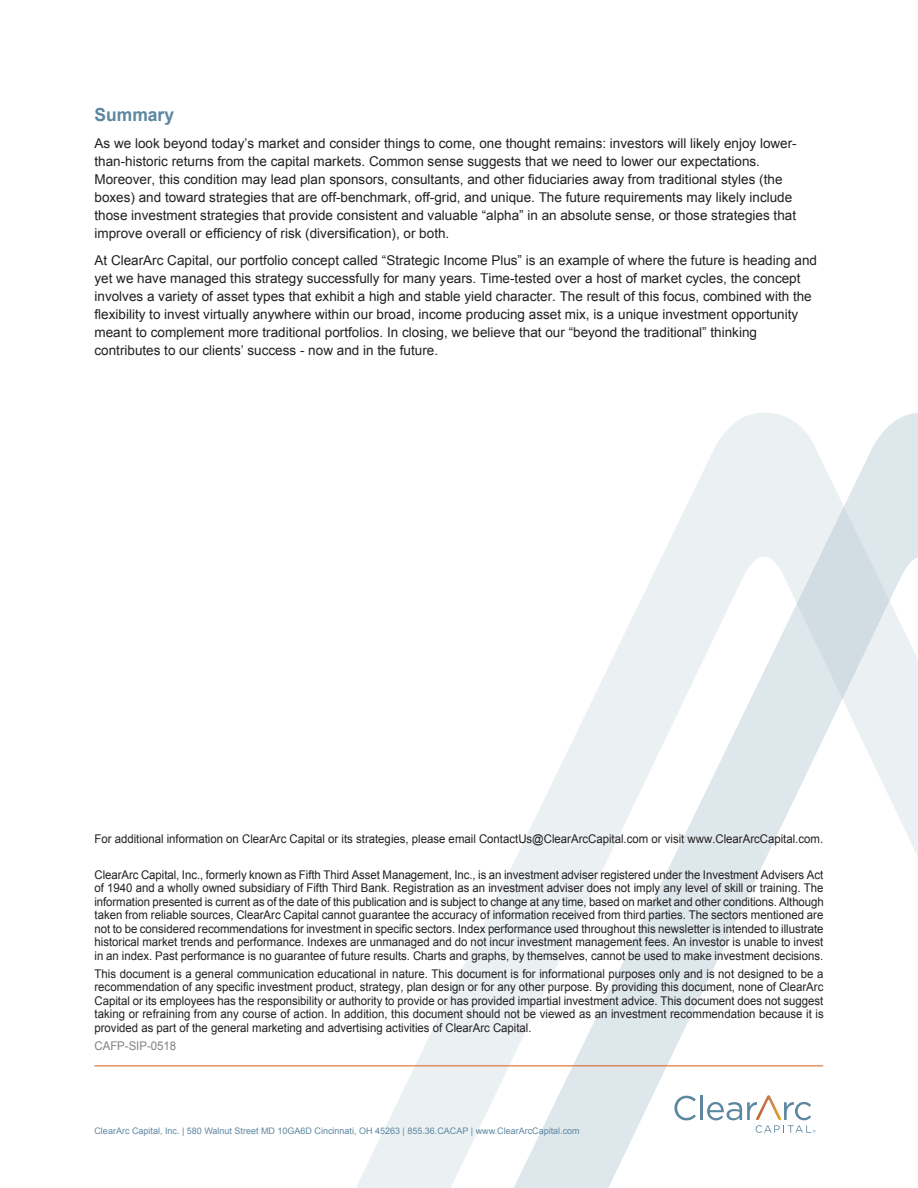
<style>
.page{position:relative;width:918px;height:1188px;background:#fff}
.page>*{position:absolute;margin:0;border:0;box-sizing:border-box;transform-origin:0 0}
.t1{font:700 18px "Arial";color:#5c87a1}
.t2{font:13.5px/18px "Arial";color:#231f20}
.t3{font:12px/13.5px "Arial";color:#231f20;text-align:justify;scale:.95 1}
.t4{font:12px "Arial";color:#808285;scale:.95 1}
.t5{font:9px "Arial";color:#5c87a1}
</style>
<div class="page">
<svg style="left:347px;top:413px;width:571px;height:775px"></svg>
<hr style="left:94px;top:1065px;width:729px;height:1px;background:#db5c1c">
<svg style="left:674px;top:1096px;width:22px;height:24px"></svg>
<hr style="left:700px;top:1095px;width:3px;height:25px;background:#5c87a1">
<svg style="left:707px;top:1095px;width:109px;height:38px"></svg>
<h1 class="t1" style="left:94px;top:103px;width:81px">Summary</h1>
<p class="t2" style="left:94px;top:134px;width:704px">As we look beyond today’s market and consider things to come, one thought remains: investors will likely enjoy lower&shy;than-historic returns from the capital markets. Common sense suggests that we need to lower our expectations.<br>Moreover, this condition may lead plan sponsors, consultants, and other fiduciaries away from traditional styles (the boxes) and toward strategies that are off-benchmark, off-grid, and unique. The future requirements may likely include those investment strategies that provide consistent and valuable “alpha” in an absolute sense, or those strategies that improve overall or efficiency of risk (diversification), or both.</p>
<p class="t2" style="left:94px;top:251px;width:724px">At ClearArc Capital, our portfolio concept called “Strategic Income Plus” is an example of where the future is heading and yet we have managed this strategy successfully for many years. Time-tested over a host of market cycles, the concept involves a variety of asset types that exhibit a high and stable yield character. The result of this focus, combined with the flexibility to invest virtually anywhere within our broad, income producing asset mix, is a unique investment opportunity meant to complement more traditional portfolios. In closing, we believe that our “beyond the traditional” thinking contributes to our clients’ success - now and in the future.</p>
<p class="t3" style="left:94px;top:832px;width:769px">For additional information on ClearArc Capital or its strategies, please email ContactUs@ClearArcCapital.com or visit www.ClearArcCapital.com.</p>
<p class="t3" style="left:94px;top:868px;width:769px">ClearArc Capital, Inc., formerly known as Fifth Third Asset Management, Inc., is an investment adviser registered under the Investment Advisers Act of 1940 and a wholly owned subsidiary of Fifth Third Bank. Registration as an investment adviser does not imply any level of skill or training. The information presented is current as of the date of this publication and is subject to change at any time, based on market and other conditions. Although taken from reliable sources, ClearArc Capital cannot guarantee the accuracy of information received from third parties. The sectors mentioned are not to be considered recommendations for investment in specific sectors. Index performance used throughout this newsletter is intended to illustrate historical market trends and performance. Indexes are unmanaged and do not incur investment management fees. An investor is unable to invest in an index. Past performance is no guarantee of future results. Charts and graphs, by themselves, cannot be used to make investment decisions.</p>
<p class="t3" style="left:94px;top:967px;width:769px">This document is a general communication educational in nature. This document is for informational purposes only and is not designed to be a recommendation of any specific investment product, strategy, plan design or for any other purpose. By providing this document, none of ClearArc Capital or its employees has the responsibility or authority to provide or has provided impartial investment advice. This document does not suggest taking or refraining from any course of action. In addition, this document should not be viewed as an investment recommendation because it is provided as part of the general marketing and advertising activities of ClearArc Capital.</p>
<p class="t4" style="left:94px;top:1038px;width:88px">CAFP-SIP-0518</p>
<p class="t5" style="left:94px;top:1125px;width:487px">ClearArc Capital, Inc. | 580 Walnut Street MD 10GA6D Cincinnati, OH 45263 | 855.36.CACAP | www.ClearArcCapital.com</p>
</div>
